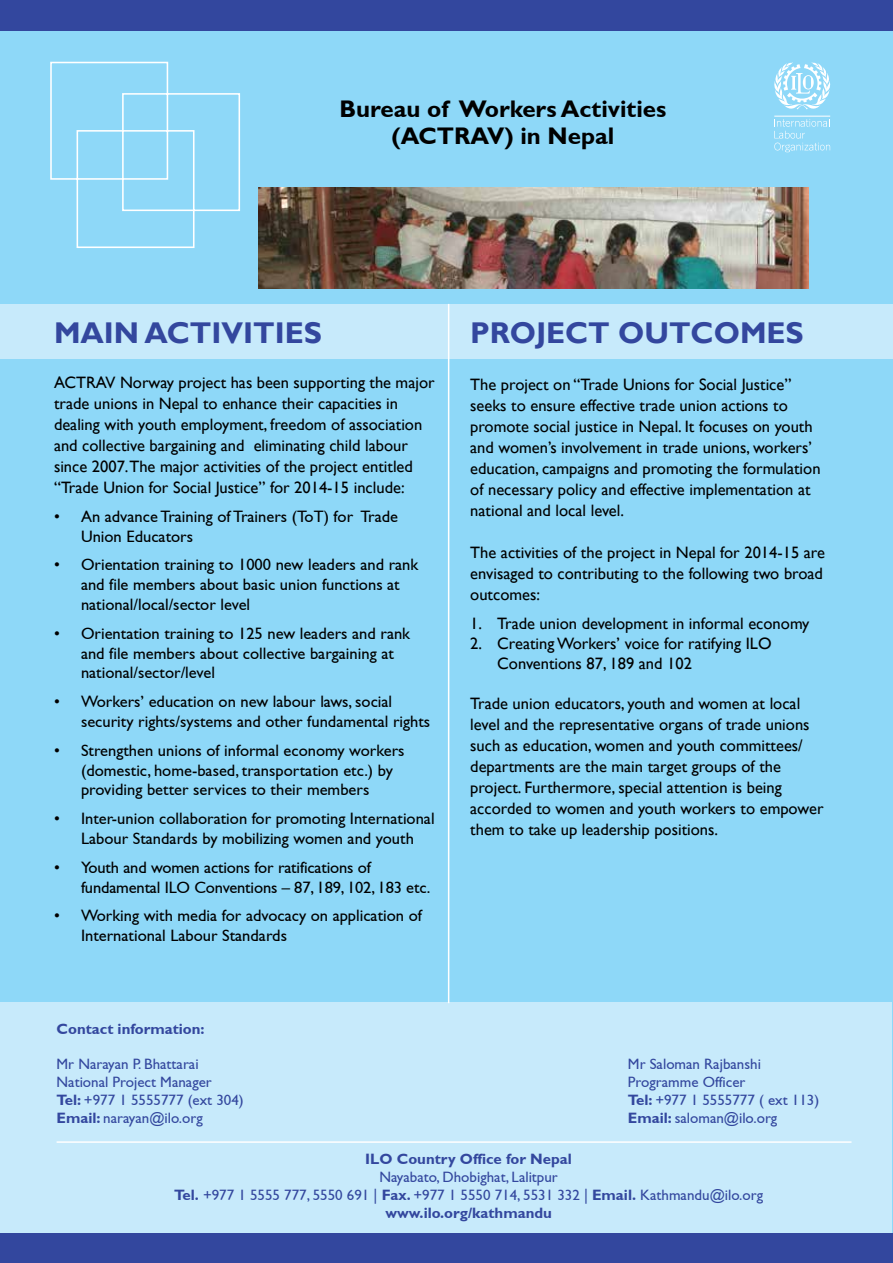
<style>
.page{position:relative;width:893px;height:1263px;background:#fff}
.page>*{position:absolute;margin:0;border:0;box-sizing:border-box;transform-origin:0 0}
.t1{font:700 30px "Gill Sans";color:#33479e}
.t2{font:700 24px/27px "Gill Sans";color:#000;text-align:center}
.t3{font:16.5px/21px "Gill Sans";color:#000}
.t4{font:16.5px/19.8px "Gill Sans";color:#000}
.t5{font:15px/18px "Gill Sans";color:#33479e}
.t6{font:700 15px "Gill Sans";color:#33479e}
.s1{font-weight:700}
</style>
<div class="page">
<div style="left:0;top:305px;width:893px;height:929px;background:#8ed8f8"></div>
<div style="left:1px;top:1002px;width:891px;height:231px;background:#c7eafb"></div>
<div style="left:0;top:24px;width:893px;height:281px;background:#8ed8f8"></div>
<div style="left:0;top:304px;width:893px;height:54px;background:#c7eafb"></div>
<svg style="left:50px;top:61px;width:190px;height:187px"></svg>
<div style="left:0;top:0;width:893px;height:30px;background:#33479e"></div>
<div style="left:1px;top:1233px;width:892px;height:30px;background:#33479e"></div>
<hr style="left:448px;top:304px;width:1px;height:699px;background:#fff">
<hr style="left:57px;top:1141px;width:794px;height:2px;background:#fff">
<img style="left:259px;top:188px;width:550px;height:100px">
<svg style="left:774px;top:119px;width:56px;height:33px"></svg>
<hr style="left:774px;top:116px;width:56px;height:1px;background:#fff">
<svg style="left:774px;top:62px;width:57px;height:47px"></svg>
<h2 class="t2" style="left:339px;top:95px;width:328px">Bureau of Workers Activities (ACTRAV) in Nepal</h2>
<h1 class="t1" style="left:54px;top:315px;width:269px">MAIN ACTIVITIES</h1>
<h1 class="t1" style="left:470px;top:315px;width:335px">PROJECT OUTCOMES</h1>
<p class="t3" style="left:470px;top:374px;width:352px">The project on “Trade Unions for Social Justice” seeks to ensure effective trade union actions to promote social justice in Nepal. It focuses on youth and women’s involvement in trade unions, workers’ education, campaigns and promoting the formulation of necessary policy and effective implementation at national and local level.</p>
<p class="t3" style="left:470px;top:542px;width:356px">The activities of the project in Nepal for 2014-15 are envisaged to contributing to the following two broad outcomes:</p>
<p class="t3" style="left:470px;top:613px;width:341px">1. Trade union development in informal economy</p>
<p class="t3" style="left:497px;top:633px;width:276px;line-height:19.8px;text-indent:-27px">2. Creating Workers’ voice for ratifying ILO<br>Conventions 87, 189 and 102</p>
<p class="t3" style="left:470px;top:693px;width:355px">Trade union educators, youth and women at local level and the representative organs of trade unions such as education, women and youth committees/ departments are the main target groups of the project. Furthermore, special attention is being accorded to women and youth workers to empower them to take up leadership positions.</p>
<p class="t3" style="left:54px;top:372px;width:382px">ACTRAV Norway project has been supporting the major trade unions in Nepal to enhance their capacities in dealing with youth employment, freedom of association and collective bargaining and eliminating child labour since 2007.The major activities of the project entitled “Trade Union for Social Justice” for 2014-15 include:</p>
<p class="t4" style="left:81px;top:506px;width:319px;text-indent:-27px">• An advance Training of Trainers (ToT) for Trade<br>Union Educators</p>
<p class="t4" style="left:81px;top:555px;width:339px;text-indent:-27px">• Orientation training to 1000 new leaders and rank and file members about basic union functions at national/local/sector level</p>
<p class="t4" style="left:81px;top:623px;width:331px;text-indent:-27px">• Orientation training to 125 new leaders and rank and file members about collective bargaining at national/sector/level</p>
<p class="t4" style="left:81px;top:692px;width:351px;text-indent:-27px">• Workers’ education on new labour laws, social security rights/systems and other fundamental rights</p>
<p class="t4" style="left:81px;top:740px;width:325px;text-indent:-27px">• Strengthen unions of informal economy workers (domestic, home-based, transportation etc.) by providing better services to their members</p>
<p class="t4" style="left:54px;top:809px;width:382px;text-align:center">• Inter-union collaboration for promoting International<br>Labour Standards by mobilizing women and youth</p>
<p class="t4" style="left:81px;top:857px;width:351px;text-indent:-27px">• Youth and women actions for ratifications of fundamental ILO Conventions – 87, 189, 102, 183 etc.</p>
<p class="t4" style="left:81px;top:906px;width:342px;text-indent:-27px">• Working with media for advocacy on application of<br>International Labour Standards</p>
<p class="t6" style="left:57px;top:1020px;width:150px">Contact information:</p>
<p class="t5" style="left:57px;top:1055px;width:189px">Mr Narayan P. Bhattarai<br>National Project Manager<br><span class="s1">Tel:</span> +977 1 5555777 (ext 304)<br><span class="s1">Email:</span> narayan@ilo.org</p>
<p class="t5" style="left:628px;top:1055px;width:193px">Mr Saloman Rajbanshi<br>Programme Officer<br><span class="s1">Tel:</span> +977 1 5555777 ( ext 113)<br><span class="s1">Email:</span> saloman@ilo.org</p>
<p class="t6" style="left:365px;top:1150px;width:208px">ILO Country Office for Nepal</p>
<p class="t5" style="left:174px;top:1167px;width:590px;text-align:center">Nayabato, Dhobighat, Lalitpur<br><span class="s1">Tel.</span> +977 1 5555 777, 5550 691 | <span class="s1">Fax.</span> +977 1 5550 714, 5531 332 | <span class="s1">Email.</span> Kathmandu@ilo.org <span class="s1">www.ilo.org/kathmandu</span></p>
</div>
